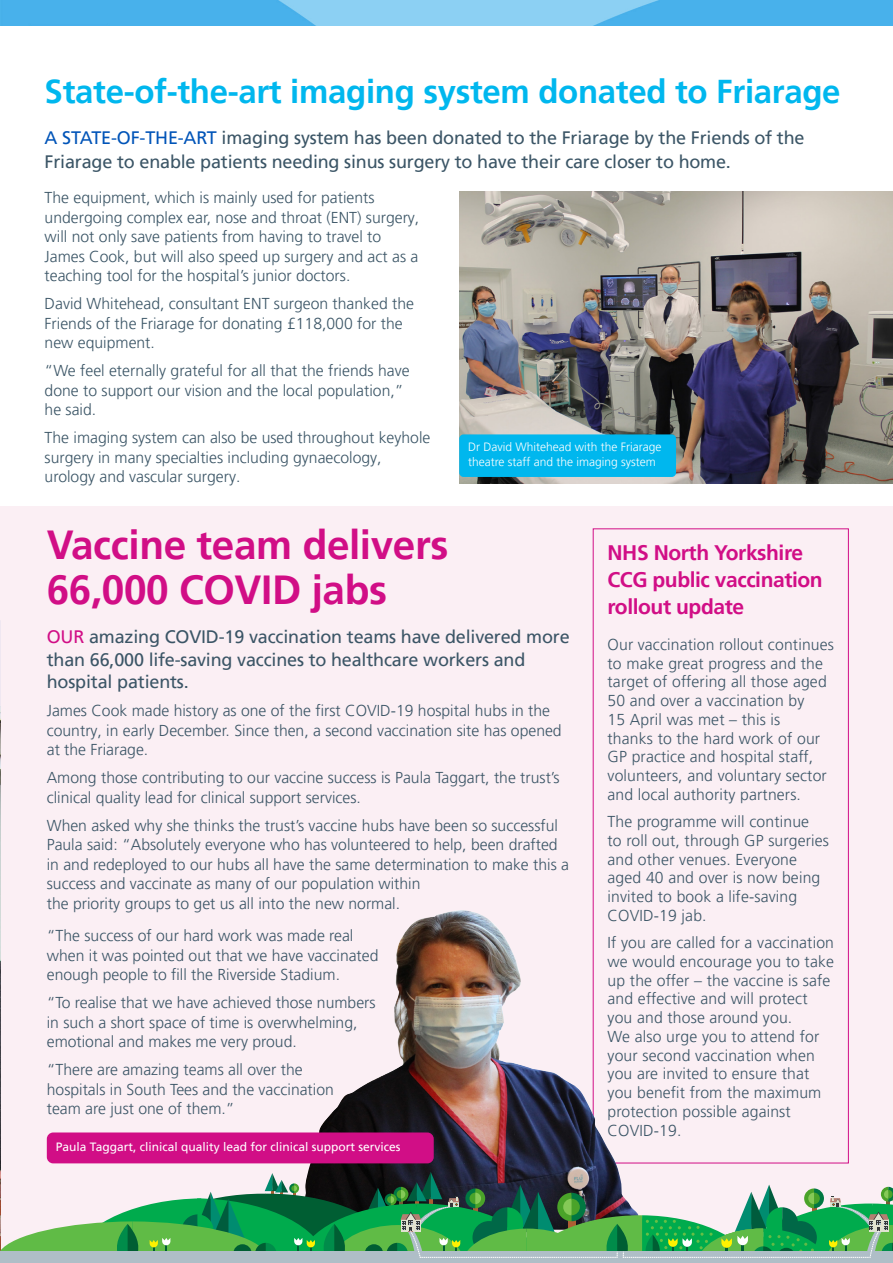
<style>
.page{position:relative;width:893px;height:1263px;background:#fff}
.page>*{position:absolute;margin:0;border:0;box-sizing:border-box;transform-origin:0 0}
.t1{font:700 40.5px/45px "Frutiger LT Pro";letter-spacing:-.01em;color:#d10e86}
.t2{font:700 33px "Frutiger LT Pro";letter-spacing:-.01em;color:#00b7ee}
.t3{font:700 21px/27px "Frutiger LT Pro";letter-spacing:-.02em;color:#d10e86}
.t4{font:18px/22.5px "Frutiger LT Pro";letter-spacing:-.01em;color:#3b5566}
.t5{font:300 15.75px/18.8px "Frutiger LT Pro";color:#3b5566}
.Para{font:300 12px/15px "Frutiger LT Pro";color:#fff}
.Para-2{font:12px "Frutiger LT Pro";color:#fff}
.s1{color:#0054b8}
.s2{color:#d10e86}
</style>
<div class="page">
<div style="left:0;top:506px;width:893px;height:743px;background:#fbeff4"></div>
<img style="left:300px;top:910px;width:338px;height:262px">
<img style="left:0;top:707px;width:1px;height:556px">
<img style="left:0;top:0;width:893px;height:26px">
<svg style="left:0;top:621px;width:1px;height:91px"></svg>
<svg style="left:0;top:1172px;width:893px;height:91px"></svg>
<div style="left:47px;top:1132px;width:387px;height:31px;background:#d10e86;border-radius:6px"></div>
<img style="left:459px;top:191px;width:434px;height:292px">
<div style="left:459px;top:434px;width:217px;height:43px;background:#00b7ee;border-radius:4px"></div>
<p class="t2" style="left:45px;top:72px;width:797px">State-of-the-art imaging system donated to Friarage</p>
<p class="t4" style="left:45px;top:126px;width:761px;line-height:24px"><span class="s1">A STATE-OF-THE-ART</span> imaging system has been donated to the Friarage by the Friends of the<br>Friarage to enable patients needing sinus surgery to have their care closer to home.</p>
<p class="t5" style="left:45px;top:188px;width:376px;line-height:19.5px">The equipment, which is mainly used for patients undergoing complex ear, nose and throat (ENT) surgery, will not only save patients from having to travel to James Cook, but will also speed up surgery and act as a teaching tool for the hospital’s junior doctors.</p>
<p class="t5" style="left:45px;top:294px;width:371px;line-height:19.5px">David Whitehead, consultant ENT surgeon thanked the<br>Friends of the Friarage for donating £118,000 for the new equipment.</p>
<p class="t5" style="left:45px;top:361px;width:366px;line-height:19.5px">“We feel eternally grateful for all that the friends have done to support our vision and the local population,” he said.</p>
<p class="t5" style="left:45px;top:428px;width:387px;line-height:19.5px">The imaging system can also be used throughout keyhole surgery in many specialties including gynaecology, urology and vascular surgery.</p>
<p class="Para" style="left:468px;top:439px;width:195px">Dr David Whitehead with the Friarage theatre staff and the imaging system</p>
<p class="t1" style="left:47px;top:522px;width:403px">Vaccine team delivers<br>66,000 COVID jabs</p>
<p class="t4" style="left:47px;top:626px;width:524px"><span class="s2">OUR</span> amazing COVID-19 vaccination teams have delivered more than 66,000 life-saving vaccines to healthcare workers and hospital patients.</p>
<p class="t5" style="left:47px;top:701px;width:516px;line-height:19.5px">James Cook made history as one of the first COVID-19 hospital hubs in the country, in early December. Since then, a second vaccination site has opened at the Friarage.</p>
<p class="t5" style="left:47px;top:768px;width:514px;line-height:19.5px">Among those contributing to our vaccine success is Paula Taggart, the trust’s clinical quality lead for clinical support services.</p>
<p class="t5" style="left:47px;top:816px;width:524px;line-height:19.5px">When asked why she thinks the trust’s vaccine hubs have been so successful Paula said: “Absolutely everyone who has volunteered to help, been drafted in and redeployed to our hubs all have the same determination to make this a success and vaccinate as many of our population within<br>the priority groups to get us all into the new normal.</p>
<p class="t5" style="left:47px;top:926px;width:333px;line-height:19.5px">“The success of our hard work was made real when it was pointed out that we have vaccinated enough people to fill the Riverside Stadium.</p>
<p class="t5" style="left:47px;top:993px;width:330px;line-height:19.5px">“To realise that we have achieved those numbers in such a short space of time is overwhelming, emotional and makes me very proud.</p>
<p class="t5" style="left:47px;top:1060px;width:289px;line-height:19.5px">“There are amazing teams all over the hospitals in South Tees and the vaccination team are just one of them.”</p>
<p class="Para-2" style="left:56px;top:1139px;width:346px">Paula Taggart, clinical quality lead for clinical support services</p>
<p class="t3" style="left:608px;top:539px;width:217px">NHS North Yorkshire<br>CCG public vaccination rollout update</p>
<p class="t5" style="left:608px;top:635px;width:228px">Our vaccination rollout continues to make great progress and the target of offering all those aged<br>50 and over a vaccination by<br>15 April was met – this is<br>thanks to the hard work of our<br>GP practice and hospital staff, volunteers, and voluntary sector and local authority partners.</p>
<p class="t5" style="left:608px;top:812px;width:223px">The programme will continue<br>to roll out, through GP surgeries and other venues. Everyone aged 40 and over is now being invited to book a life-saving<br>COVID-19 jab.</p>
<p class="t5" style="left:608px;top:933px;width:228px">If you are called for a vaccination we would encourage you to take up the offer – the vaccine is safe and effective and will protect you and those around you.<br>We also urge you to attend for your second vaccination when you are invited to ensure that you benefit from the maximum protection possible against<br>COVID-19.</p>
</div>
